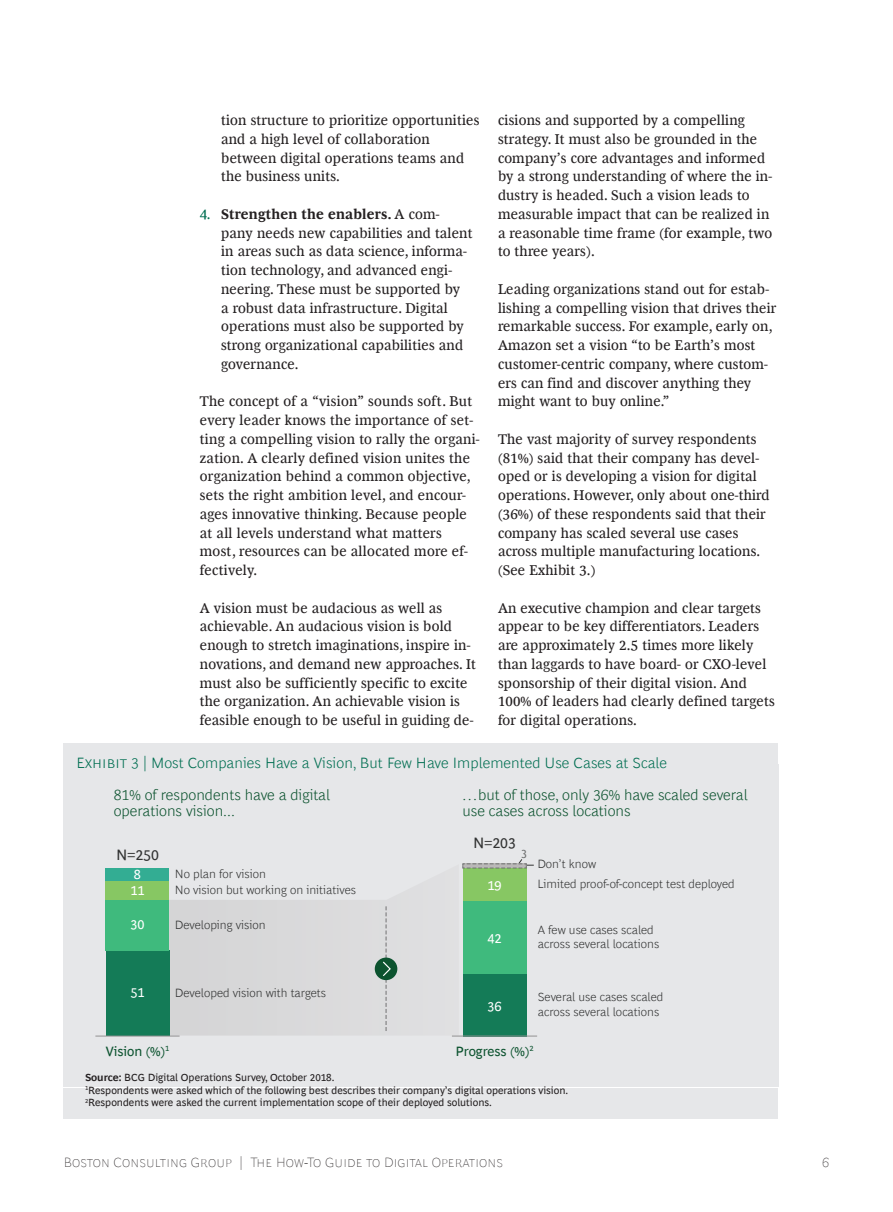
<style>
.page{position:relative;width:893px;height:1212px;background:#fff}
.page>*{position:absolute;margin:0;border:0;box-sizing:border-box;transform-origin:0 0}
.t1{font:300 15.15px/16.6px "Henderson BCG Sans";color:#0c532f}
.t2{font:15.15px "Henderson BCG Sans";color:#323333}
.Exhibit_Title{font:300 15px "Henderson BCG Sans";letter-spacing:.005em;color:#006e51}
.Body_Copy{font:14.25px/18.8px "Henderson BCG Serif";letter-spacing:.015em;color:#231f20}
.t3{font:100 13.5px "Henderson BCG Sans";letter-spacing:.01em;color:#231f20}
.t4{font:13.5px "Henderson BCG Sans";color:#0c532f}
.t5{font:13.5px "Henderson BCG Sans";color:#fff}
.t6{font:300 12px/14.5px "Henderson BCG Sans";color:#323333}
.t7{font:11.25px "Trebuchet MS";color:#707171}
.Exhibit_footer_no_bo{font:10.5px "Henderson BCG Sans";color:#231f20}
.Exhibit_footer{font:10.5px "Henderson BCG Sans";color:#231f20}
.s1{color:#006e51}
.s2{font-weight:700}
</style>
<div class="page">
<div style="left:64px;top:744px;width:714px;height:375px;background:#e6e7e9"></div>
<div style="left:169px;top:900px;width:229px;height:135px;background:#d9d9da"></div>
<div style="left:462px;top:974px;width:64px;height:62px;background:#147b57"></div>
<div style="left:462px;top:900px;width:64px;height:74px;background:#3fba7d"></div>
<div style="left:462px;top:868px;width:64px;height:32px;background:#87c763"></div>
<div style="left:105px;top:950px;width:64px;height:86px;background:#147b57"></div>
<div style="left:105px;top:900px;width:64px;height:50px;background:#3fba7d"></div>
<div style="left:105px;top:881px;width:64px;height:19px;background:#87c763"></div>
<div style="left:105px;top:868px;width:64px;height:13px;background:#33ad93"></div>
<hr style="left:95px;top:1036px;width:85px;height:1px;background:#929192">
<div style="left:375px;top:957px;width:22px;height:23px;background:#0c532f;border-radius:50%"></div>
<svg style="left:383px;top:907px;width:8px;height:124px"></svg>
<hr style="left:452px;top:1036px;width:85px;height:1px;background:#929192">
<svg style="left:462px;top:859px;width:71px;height:10px"></svg>
<p class="Body_Copy" style="left:221px;top:110px;width:260px">tion structure to prioritize opportunities and a high level of collaboration between digital operations teams and the business units.</p>
<p class="Body_Copy" style="left:221px;top:203px;width:253px;text-indent:-21px"><span class="s1">4.</span> <span class="s2">Strengthen the enablers.</span> A com&shy;pany needs new capabilities and talent in areas such as data science, informa&shy;tion technology, and advanced engi&shy;neering. These must be supported by<br>a robust data infrastructure. Digital operations must also be supported by strong organizational capabilities and governance.</p>
<p class="Body_Copy" style="left:200px;top:391px;width:281px">The concept of a “vision” sounds soft. But every leader knows the importance of set&shy;ting a compelling vision to rally the organi&shy;zation. A clearly defined vision unites the organization behind a common objective, sets the right ambition level, and encour&shy;ages innovative thinking. Because people at all levels understand what matters most, resources can be allocated more ef&shy;fectively.</p>
<p class="Body_Copy" style="left:200px;top:597px;width:278px">A vision must be audacious as well as achievable. An audacious vision is bold enough to stretch imaginations, inspire in&shy;novations, and demand new approaches. It must also be sufficiently specific to excite the organization. An achievable vision is feasible enough to be useful in guiding de-</p>
<p class="Body_Copy" style="left:498px;top:110px;width:276px">cisions and supported by a compelling strategy. It must also be grounded in the company’s core advantages and informed by a strong understanding of where the in&shy;dustry is headed. Such a vision leads to measurable impact that can be realized in a reasonable time frame (for example, two to three years).</p>
<p class="Body_Copy" style="left:498px;top:278px;width:280px">Leading organizations stand out for estab&shy;lishing a compelling vision that drives their remarkable success. For example, early on, Amazon set a vision “to be Earth’s most customer-centric company, where custom&shy;ers can find and discover anything they might want to buy online.”</p>
<p class="Body_Copy" style="left:498px;top:428px;width:273px">The vast majority of survey respondents (81%) said that their company has devel&shy;oped or is developing a vision for digital operations. However, only about one-third (36%) of these respondents said that their company has scaled several use cases across multiple manufacturing locations. (See Exhibit 3.)</p>
<p class="Body_Copy" style="left:498px;top:597px;width:278px">An executive champion and clear targets appear to be key differentiators. Leaders are approximately 2.5 times more likely than laggards to have board- or CXO-level sponsorship of their digital vision. And 100% of leaders had clearly defined targets for digital operations.</p>
<p class="Exhibit_Title" style="left:77px;top:752px;width:592px">Exhibit 3 | Most Companies Have a Vision, But Few Have Implemented Use Cases at Scale</p>
<p class="t1" style="left:114px;top:785px;width:218px">81% of respondents have a digital operations vision...</p>
<p class="t1" style="left:462px;top:785px;width:287px">…but of those, only 36% have scaled several use cases across locations</p>
<p class="t2" style="left:116px;top:843px;width:44px">N=250</p>
<p class="t5" style="left:134px;top:865px;width:9px">8</p>
<p class="t6" style="left:175px;top:866px;width:93px">No plan for vision</p>
<p class="t5" style="left:130px;top:880px;width:16px">11</p>
<p class="t6" style="left:175px;top:882px;width:183px">No vision but working on initiatives</p>
<p class="t5" style="left:130px;top:915px;width:16px">30</p>
<p class="t6" style="left:175px;top:916px;width:92px">Developing vision</p>
<p class="t5" style="left:130px;top:983px;width:16px">51</p>
<p class="t6" style="left:175px;top:984px;width:153px">Developed vision with targets</p>
<p class="t4" style="left:106px;top:1041px;width:65px">Vision (%)<sup>1</sup></p>
<p class="t2" style="left:473px;top:832px;width:44px">N=203</p>
<p class="t7" style="left:521px;top:848px;width:7px">3</p>
<p class="t5" style="left:487px;top:876px;width:16px">19</p>
<p class="t5" style="left:487px;top:928px;width:16px">42</p>
<p class="t6" style="left:537px;top:856px;width:60px">Don’t know</p>
<p class="t6" style="left:537px;top:875px;width:199px">Limited proof-of-concept test deployed</p>
<p class="t6" style="left:538px;top:921px;width:123px">A few use cases scaled across several locations</p>
<p class="t5" style="left:487px;top:996px;width:16px">36</p>
<p class="t6" style="left:538px;top:989px;width:127px">Several use cases scaled across several locations</p>
<p class="t4" style="left:455px;top:1041px;width:80px">Progress (%)<sup>2</sup></p>
<p class="Exhibit_footer" style="left:85px;top:1069px;width:251px"><span class="s2">Source:</span> BCG Digital Operations Survey, October 2018.</p>
<p class="Exhibit_footer_no_bo" style="left:85px;top:1082px;width:485px"><sup>1</sup>Respondents were asked which of the following best describes their company’s digital operations vision.</p>
<p class="Exhibit_footer_no_bo" style="left:85px;top:1095px;width:408px"><sup>2</sup>Respondents were asked the current implementation scope of their deployed solutions.</p>
<p class="t3" style="left:64px;top:1152px;width:441px">Boston Consulting Group | The How-To Guide to Digital Operations</p>
<p class="t3" style="left:822px;top:1152px;width:9px">6</p>
</div>
